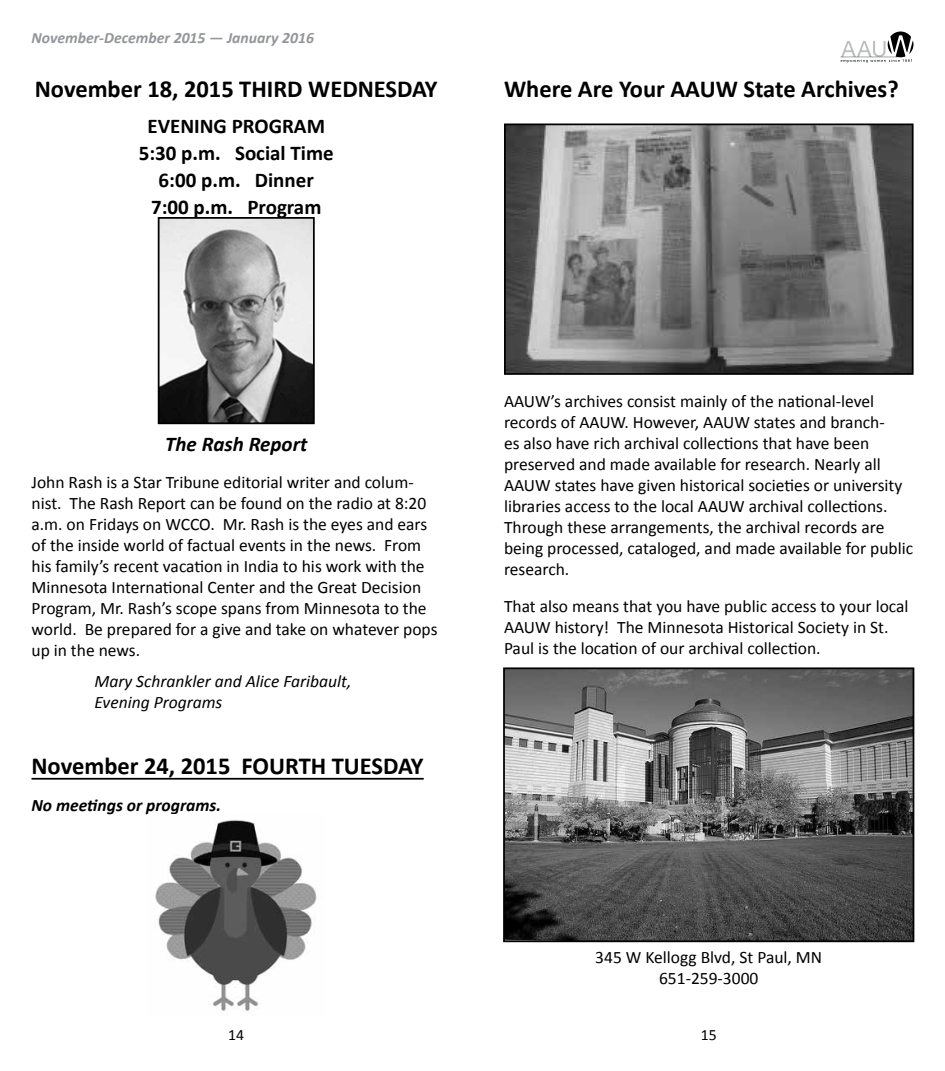
<style>
.page{position:relative;width:945px;height:1071px;background:#fff}
.page>*{position:absolute;margin:0;border:0;box-sizing:border-box;transform-origin:0 0}
.t1{font:700 24.5px "Calibri";color:#000}
.t2{font:700 21px/26.9px "Calibri";color:#000;text-align:center}
.t3{font:italic 700 21px "Calibri";color:#000}
.t4{font:17.5px/21px "Calibri";color:#000}
.t5{font:italic 17.5px/21px "Calibri";color:#000}
.t6{font:italic 700 17.5px "Calibri";color:#000}
.t7{font:italic 700 15.75px "Calibri";color:#939598}
.t8{font:15.75px "Calibri";color:#000}
</style>
<div class="page">
<svg style="left:841px;top:32px;width:73px;height:31px"></svg>
<img style="left:507px;top:127px;width:404px;height:245px">
<div style="left:504px;top:124px;width:410px;height:251px;border:2px solid #000"></div>
<hr style="left:32px;top:778px;width:392px;height:2px;background:#000">
<img style="left:161px;top:220px;width:151px;height:201px">
<div style="left:158px;top:217px;width:157px;height:207px;border:2px solid #000"></div>
<img style="left:155px;top:819px;width:162px;height:192px">
<img style="left:506px;top:670px;width:405px;height:269px">
<div style="left:503px;top:667px;width:411px;height:275px;border:2px solid #000"></div>
<p class="t7" style="left:32px;top:28px;width:284px">November-December 2015 — January 2016</p>
<h1 class="t1" style="left:35px;top:74px;width:404px">November 18, 2015 THIRD WEDNESDAY</h1>
<p class="t2" style="left:139px;top:111px;width:196px">EVENING PROGRAM<br>5:30 p.m. Social Time<br>6:00 p.m. Dinner<br>7:00 p.m. Program</p>
<h1 class="t1" style="left:504px;top:74px;width:396px">Where Are Your AAUW State Archives?</h1>
<p class="t3" style="left:165px;top:431px;width:144px">The Rash Report</p>
<p class="t4" style="left:32px;top:471px;width:408px">John Rash is a Star Tribune editorial writer and colum&shy;nist. The Rash Report can be found on the radio at 8:20 a.m. on Fridays on WCCO. Mr. Rash is the eyes and ears of the inside world of factual events in the news. From his family’s recent vacation in India to his work with the Minnesota International Center and the Great Decision Program, Mr. Rash’s scope spans from Minnesota to the world. Be prepared for a give and take on whatever pops up in the news.</p>
<p class="t5" style="left:94px;top:670px;width:258px">Mary Schrankler and Alice Faribault,<br>Evening Programs</p>
<h1 class="t1" style="left:32px;top:751px;width:393px">November 24, 2015 FOURTH TUESDAY</h1>
<p class="t6" style="left:32px;top:794px;width:191px">No meetings or programs.</p>
<p class="t4" style="left:504px;top:390px;width:411px">AAUW’s archives consist mainly of the national-level records of AAUW. However, AAUW states and branch-<br>es also have rich archival collections that have been preserved and made available for research. Nearly all AAUW states have given historical societies or university libraries access to the local AAUW archival collections.<br>Through these arrangements, the archival records are being processed, cataloged, and made available for public research.</p>
<p class="t4" style="left:504px;top:594px;width:406px">That also means that you have public access to your local<br>AAUW history! The Minnesota Historical Society in St.<br>Paul is the location of our archival collection.</p>
<p class="t4" style="left:595px;top:946px;width:228px;text-align:center">345 W Kellogg Blvd, St Paul, MN<br>651-259-3000</p>
<p class="t8" style="left:228px;top:1025px;width:17px">14</p>
<p class="t8" style="left:701px;top:1025px;width:17px">15</p>
</div>
